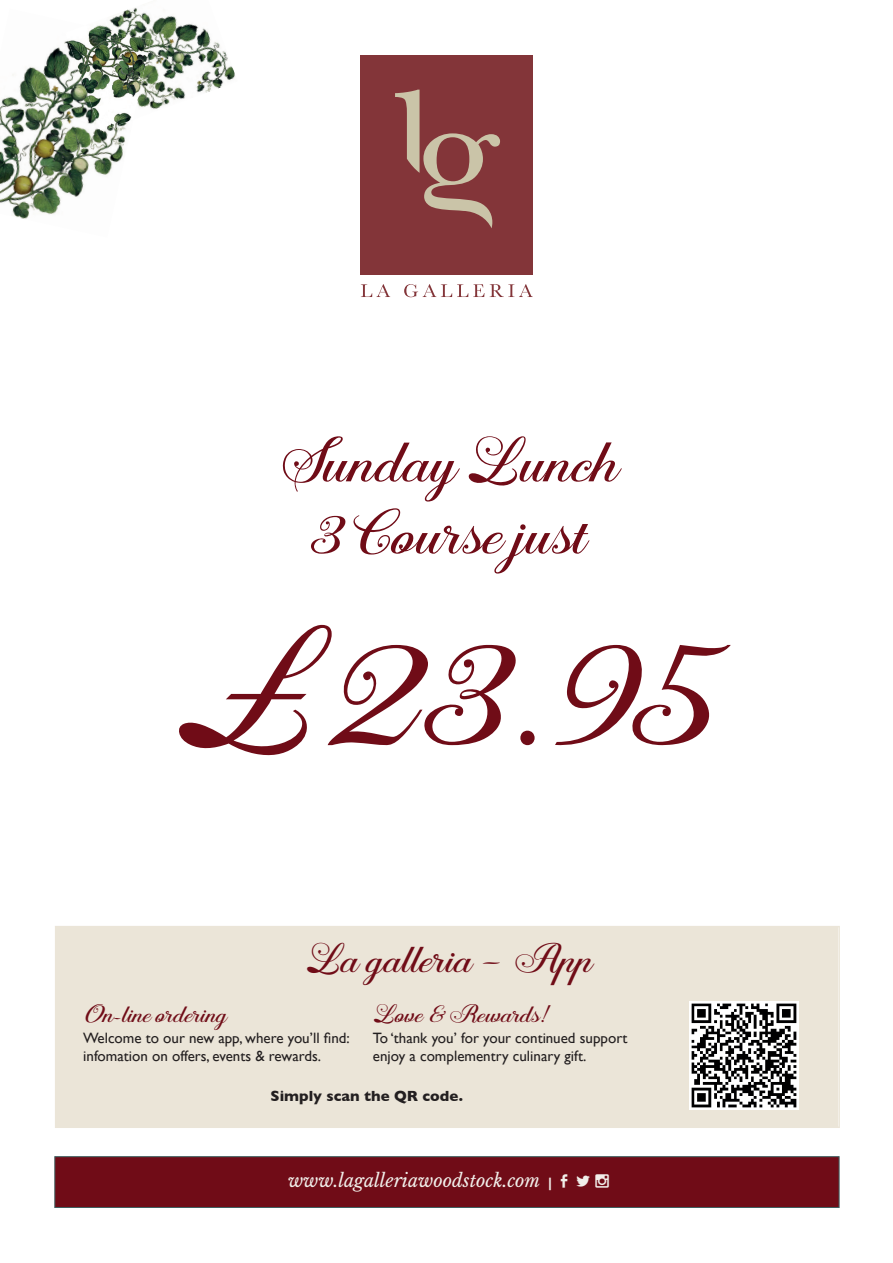
<style>
.page{position:relative;width:893px;height:1263px;background:#fff}
.page>*{position:absolute;margin:0;border:0;box-sizing:border-box;transform-origin:0 0}
.t1{font:159px "Aaron Script";color:#700c17}
.t2{font:60px/72px "Aaron Script";letter-spacing:.015em;color:#700c17;text-align:center}
.t3{font:39px "Aaron Script";color:#700c17}
.t4{font:24px "Aaron Script";letter-spacing:.005em;color:#700c17}
.t5{font:italic 18px "Libre Baskerville";color:#f1efea}
.t6{font:15px/18px "Gill Sans";color:#231f20}
.t7{font:700 15px "Gill Sans";color:#231f20}
.s1{font-family:"Gill Sans";font-weight:700;font-style:normal;font-size:13.5px}
</style>
<div class="page">
<div style="left:54px;top:1156px;width:786px;height:52px;background:#700c17;border:1px solid #406061"></div>
<div style="left:361px;top:56px;width:172px;height:219px;background:#833539"></div>
<svg style="left:361px;top:284px;width:29px;height:13px"></svg>
<svg style="left:404px;top:284px;width:80px;height:13px"></svg>
<svg style="left:490px;top:284px;width:43px;height:13px"></svg>
<svg style="left:395px;top:90px;width:105px;height:138px"></svg>
<img style="left:133px;top:7px;width:102px;height:102px">
<img style="left:0;top:9px;width:133px;height:210px">
<img style="left:65px;top:25px;width:86px;height:106px">
<div style="left:55px;top:926px;width:785px;height:202px;background:#ebe5d8"></div>
<img style="left:690px;top:1001px;width:108px;height:108px">
<h2 class="t2" style="left:276px;top:425px;width:342px">Sunday Lunch<br>3 Course just</h2>
<h1 class="t1" style="left:179px;top:596px;width:537px">£23.95</h1>
<h3 class="t3" style="left:305px;top:935px;width:288px">La galleria ~ App</h3>
<h3 class="t4" style="left:373px;top:999px;width:177px">Love &amp; Rewards!</h3>
<p class="t6" style="left:373px;top:1028px;width:256px">To ‘thank you’ for your continued support enjoy a complementry culinary gift.</p>
<p class="t7" style="left:270px;top:1084px;width:194px">Simply scan the QR code.</p>
<h3 class="t4" style="left:83px;top:1000px;width:145px">On-line ordering</h3>
<p class="t6" style="left:83px;top:1029px;width:268px">Welcome to our new app, where you’ll find: infomation on offers, events &amp; rewards.</p>
<p class="t5" style="left:288px;top:1169px;width:266px">www.lagalleriawoodstock.com <span class="s1">|</span></p>
</div>
